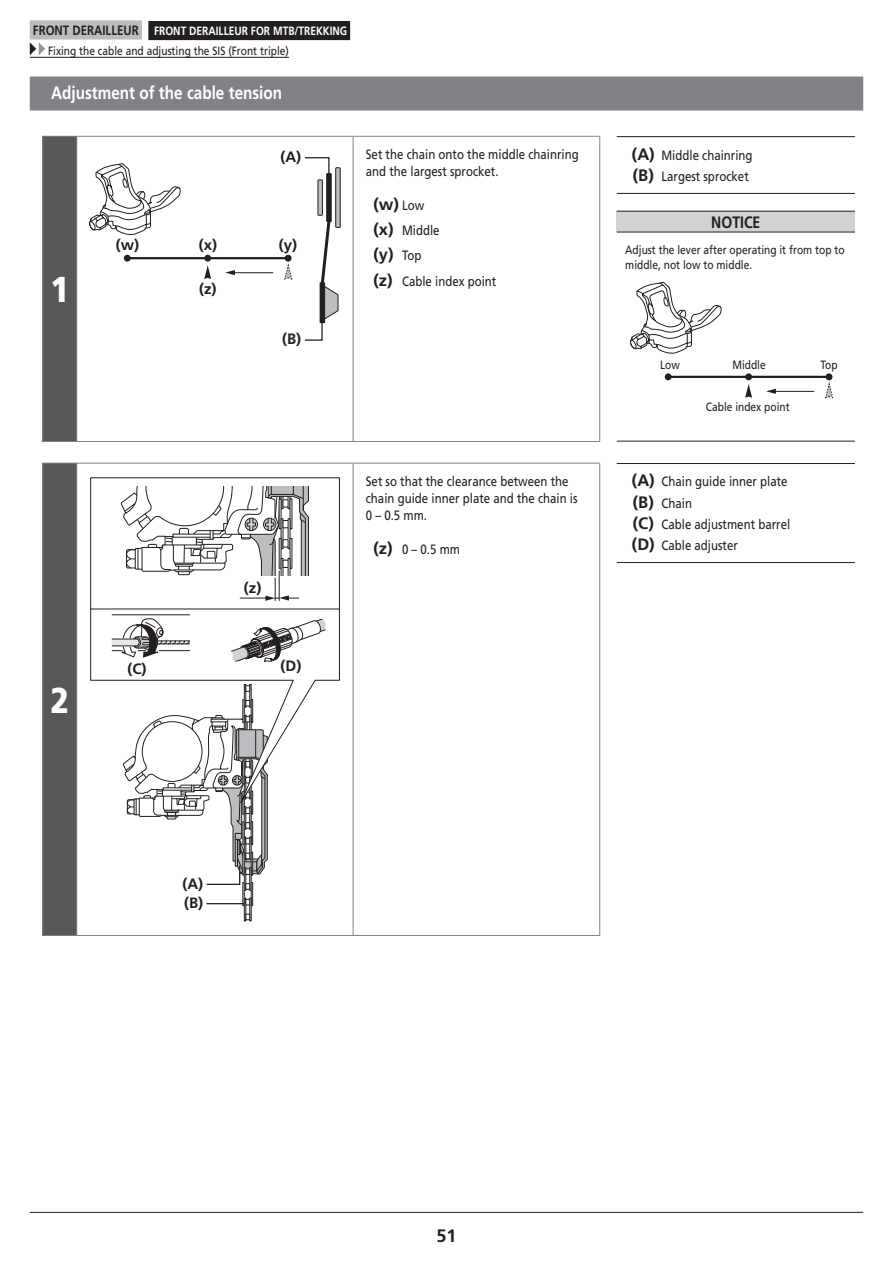
<style>
.page{position:relative;width:893px;height:1263px;background:#fff}
.page>*{position:absolute;margin:0;border:0;box-sizing:border-box;transform-origin:0 0}
.t1{font:900 36px "Frutiger LT Pro";color:#fff;scale:.85 1}
.t2{font:700 18px "Frutiger LT Pro";color:#fff;scale:.85 1}
.t3{font:700 18px "Frutiger LT Pro";color:#231f20}
.t4{font:700 16.5px "Frutiger LT Pro";color:#231f20}
.t5{font:700 16.5px "Frutiger LT Pro";color:#231f20;scale:.85 1}
.t6{font:700 15px/19.4px "Frutiger LT Pro";color:#231f20}
.t7{font:13.5px/21.1px "Frutiger LT Pro";color:#231f20;scale:.85 1}
.t8{font:12px/20.2px "Frutiger LT Pro";color:#231f20;scale:.85 1}
.s1{font-weight:700;font-size:13.5px}
.s2{font-weight:700;color:#fff}
.s3{font-weight:400;font-size:13.5px}
.s4{font-weight:700;font-size:16.5px}
</style>
<div class="page">
<hr style="left:30px;top:1212px;width:833px;height:1px;background:#231f20">
<div style="left:30px;top:20px;width:112px;height:20px;background:#bcbdc0"></div>
<div style="left:148px;top:21px;width:202px;height:19px;background:#231f20"></div>
<hr style="left:30px;top:57px;width:259px;height:1px;background:#231f20">
<svg style="left:30px;top:42px;width:15px;height:13px"></svg>
<div style="left:30px;top:77px;width:833px;height:34px;background:#808285"></div>
<div style="left:43px;top:136px;width:34px;height:305px;background:#57585a"></div>
<hr style="left:43px;top:136px;width:34px;height:1px;background:#808285">
<hr style="left:42px;top:136px;width:1px;height:305px;background:#808285">
<hr style="left:77px;top:136px;width:276px;height:1px;background:#808285">
<hr style="left:76px;top:136px;width:1px;height:305px;background:#808285">
<hr style="left:353px;top:136px;width:247px;height:1px;background:#808285">
<hr style="left:353px;top:136px;width:1px;height:305px;background:#808285">
<hr style="left:599px;top:136px;width:1px;height:305px;background:#808285">
<hr style="left:43px;top:441px;width:34px;height:1px;background:#808285">
<hr style="left:77px;top:441px;width:276px;height:1px;background:#808285">
<hr style="left:353px;top:441px;width:247px;height:1px;background:#808285">
<svg style="left:284px;top:263px;width:9px;height:17px"></svg>
<svg style="left:204px;top:265px;width:7px;height:14px"></svg>
<hr style="left:127px;top:257px;width:161px;height:2px;background:#231f20">
<div style="left:124px;top:255px;width:7px;height:7px;background:#231f20;border-radius:50%"></div>
<div style="left:204px;top:255px;width:7px;height:7px;background:#231f20;border-radius:50%"></div>
<div style="left:285px;top:255px;width:7px;height:7px;background:#231f20;border-radius:50%"></div>
<hr style="left:233px;top:272px;width:40px;height:1px;background:#231f20">
<svg style="left:225px;top:270px;width:10px;height:5px"></svg>
<svg style="left:89px;top:163px;width:92px;height:72px"></svg>
<hr style="left:336px;top:168px;width:4px;height:59px;background:#bcbdc0">
<div style="left:335px;top:167px;width:6px;height:61px;border:1px solid #231f20"></div>
<hr style="left:327px;top:173px;width:4px;height:49px;background:#231f20">
<div style="left:326px;top:173px;width:6px;height:49px;border:1px solid #231f20"></div>
<hr style="left:318px;top:180px;width:4px;height:35px;background:#bcbdc0">
<div style="left:317px;top:179px;width:6px;height:37px;border:1px solid #231f20"></div>
<svg style="left:305px;top:157px;width:25px;height:29px"></svg>
<svg style="left:304px;top:218px;width:35px;height:123px"></svg>
<hr style="left:617px;top:193px;width:238px;height:1px;background:#231f20">
<hr style="left:617px;top:136px;width:238px;height:1px;background:#231f20">
<div style="left:617px;top:211px;width:238px;height:21px;background:#d1d2d4"></div>
<hr style="left:617px;top:211px;width:238px;height:1px;background:#231f20">
<hr style="left:617px;top:232px;width:238px;height:1px;background:#231f20">
<hr style="left:617px;top:441px;width:238px;height:1px;background:#231f20">
<svg style="left:825px;top:382px;width:9px;height:17px"></svg>
<svg style="left:745px;top:384px;width:7px;height:14px"></svg>
<hr style="left:668px;top:376px;width:161px;height:2px;background:#231f20">
<div style="left:665px;top:373px;width:7px;height:7px;background:#231f20;border-radius:50%"></div>
<div style="left:745px;top:373px;width:7px;height:7px;background:#231f20;border-radius:50%"></div>
<div style="left:826px;top:373px;width:6px;height:7px;background:#231f20;border-radius:50%"></div>
<hr style="left:774px;top:391px;width:40px;height:1px;background:#231f20">
<svg style="left:766px;top:389px;width:10px;height:5px"></svg>
<svg style="left:630px;top:281px;width:92px;height:73px"></svg>
<div style="left:43px;top:463px;width:34px;height:472px;background:#57585a"></div>
<hr style="left:43px;top:463px;width:34px;height:1px;background:#808285">
<hr style="left:42px;top:463px;width:1px;height:472px;background:#808285">
<hr style="left:77px;top:463px;width:276px;height:1px;background:#808285">
<hr style="left:76px;top:463px;width:1px;height:472px;background:#808285">
<hr style="left:353px;top:463px;width:247px;height:1px;background:#808285">
<hr style="left:353px;top:463px;width:1px;height:472px;background:#808285">
<hr style="left:599px;top:463px;width:1px;height:472px;background:#808285">
<hr style="left:43px;top:935px;width:34px;height:1px;background:#808285">
<hr style="left:77px;top:935px;width:276px;height:1px;background:#808285">
<hr style="left:353px;top:935px;width:247px;height:1px;background:#808285">
<svg style="left:90px;top:477px;width:250px;height:280px"></svg>
<hr style="left:91px;top:608px;width:248px;height:1px;background:#231f20">
<svg style="left:120px;top:486px;width:190px;height:115px"></svg>
<hr style="left:112px;top:614px;width:78px;height:1px;background:#231f20">
<svg style="left:111px;top:618px;width:79px;height:40px"></svg>
<svg style="left:231px;top:617px;width:96px;height:48px"></svg>
<svg style="left:122px;top:678px;width:147px;height:243px"></svg>
<hr style="left:207px;top:903px;width:37px;height:1px;background:#231f20">
<hr style="left:617px;top:562px;width:238px;height:1px;background:#231f20">
<hr style="left:617px;top:463px;width:238px;height:1px;background:#231f20">
<p class="t8" style="left:48px;top:21px;width:354px;text-indent:-15px"><span class="s1">FRONT DERAILLEUR</span> <span class="s2">FRONT DERAILLEUR FOR MTB/TREKKING<br></span>Fixing the cable and adjusting the SIS (Front triple)</p>
<h2 class="t2" style="left:51px;top:82px;width:274px">Adjustment of the cable tension</h2>
<h1 class="t1" style="left:50px;top:268px;width:24px">1</h1>
<p class="t6" style="left:116px;top:236px;width:25px">(w)</p>
<p class="t6" style="left:199px;top:236px;width:20px">(x)</p>
<p class="t6" style="left:199px;top:279px;width:19px">(z)</p>
<p class="t6" style="left:280px;top:147px;width:22px">(A)</p>
<p class="t6" style="left:279px;top:236px;width:20px">(y)</p>
<p class="t6" style="left:282px;top:329px;width:21px">(B)</p>
<p class="t7" style="left:366px;top:146px;width:252px;line-height:16.8px">Set the chain onto the middle chainring and the largest sprocket.</p>
<p class="t4" style="left:373px;top:194px;width:53px">(w) <span class="s3">Low</span></p>
<p class="t7" style="left:373px;top:220px;width:80px"><span class="s4">(x)</span> Middle</p>
<p class="t4" style="left:373px;top:245px;width:50px">(y) <span class="s3">Top</span></p>
<p class="t7" style="left:373px;top:270px;width:146px"><span class="s4">(z)</span> Cable index point</p>
<h1 class="t1" style="left:50px;top:678px;width:24px">2</h1>
<p class="t6" style="left:244px;top:578px;width:19px">(z)</p>
<p class="t6" style="left:127px;top:659px;width:21px">(C)</p>
<p class="t6" style="left:281px;top:656px;width:22px">(D)</p>
<p class="t7" style="left:366px;top:473px;width:251px;line-height:16.8px">Set so that the clearance between the chain guide inner plate and the chain is<br>0 – 0.5 mm.</p>
<p class="t7" style="left:373px;top:538px;width:104px"><span class="s4">(z)</span> 0 – 0.5 mm</p>
<p class="t7" style="left:632px;top:144px;width:143px"><span class="s4">(A)</span> Middle chainring <span class="s4">(B)</span> Largest sprocket</p>
<p class="t5" style="left:711px;top:212px;width:59px">NOTICE</p>
<p class="t8" style="left:625px;top:242px;width:260px;line-height:15px">Adjust the lever after operating it from top to middle, not low to middle.</p>
<p class="t8" style="left:660px;top:355px;width:25px">Low</p>
<p class="t8" style="left:732px;top:355px;width:41px">Middle</p>
<p class="t8" style="left:820px;top:355px;width:22px">Top</p>
<p class="t8" style="left:706px;top:397px;width:100px">Cable index point</p>
<p class="t7" style="left:632px;top:471px;width:188px"><span class="s4">(A)</span> Chain guide inner plate <span class="s4">(B)</span> Chain<br><span class="s4">(C)</span> Cable adjustment barrel <span class="s4">(D)</span> Cable adjuster</p>
<p class="t6" style="left:182px;top:874px;width:22px">(A) (B)</p>
<h2 class="t3" style="left:436px;top:1224px;width:22px">51</h2>
</div>
